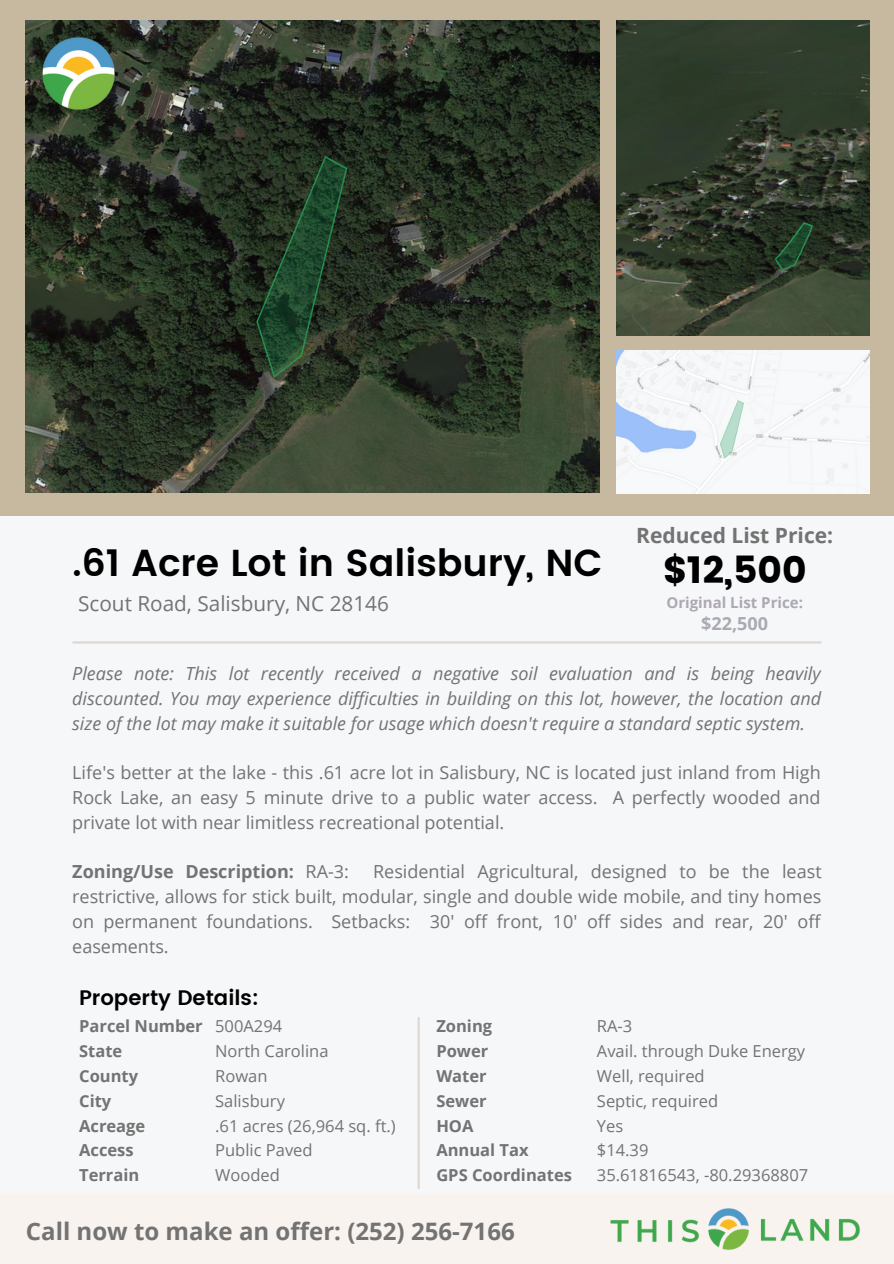
<style>
.page{position:relative;width:894px;height:1264px;background:#fff}
.page>*{position:absolute;margin:0;border:0;box-sizing:border-box;transform-origin:0 0}
.t1{font:600 37.5px "Poppins";color:#000}
.t2{font:37.5px "Poppins";color:#000}
.t3{font:700 24px "Open Sans";color:#737373}
.t4{font:700 21px "Open Sans";color:#737373}
.t5{font:600 21px "Poppins";color:#000}
.t6{font:20.7px "Open Sans";color:#737373}
.t7{font:18px/24.8px "Open Sans";color:#737373;text-align:justify}
.t8{font:italic 18px/24.8px "Open Sans";color:#737373;text-align:justify}
.t9{font:700 18px "Open Sans";color:#737373}
.t10{font:700 18px "Open Sans";color:#aca9b2}
.t11{font:16.5px/24.8px "Open Sans";color:#737373}
.t12{font:700 16.5px/24.8px "Open Sans";color:#737373}
.t13{font:700 15px "Open Sans";color:#aca9b2}
.s1{font-weight:400}
</style>
<div class="page">
<div style="left:0;top:0;width:893px;height:1263px;background:#f6f7f8"></div>
<div style="left:0;top:1193px;width:893px;height:70px;background:#f8f3ef"></div>
<div style="left:0;top:0;width:893px;height:516px;background:#c6b9a0"></div>
<hr style="left:73px;top:641px;width:747px;height:2px;background:#ded8cf">
<img style="left:26px;top:21px;width:573px;height:472px">
<img style="left:616px;top:21px;width:253px;height:314px">
<img style="left:616px;top:350px;width:253px;height:143px">
<img style="left:610px;top:1208px;width:250px;height:42px">
<img style="left:26px;top:21px;width:106px;height:106px">
<hr style="left:417px;top:1018px;width:2px;height:170px;background:#ded8cf">
<h1 class="t1" style="left:73px;top:540px;width:531px">.61 Acre Lot in Salisbury, NC</h1>
<p class="t6" style="left:78px;top:589px;width:312px">Scout Road, Salisbury, NC 28146</p>
<p class="t4" style="left:636px;top:520px;width:198px">Reduced List Price:</p>
<h1 class="t2" style="left:662px;top:547px;width:145px">$12,500</h1>
<p class="t13" style="left:666px;top:592px;width:138px">Original List Price:</p>
<p class="t10" style="left:701px;top:611px;width:68px">$22,500</p>
<p class="t8" style="left:72px;top:660px;width:750px">Please note: This lot recently received a negative soil evaluation and is being heavily discounted. You may experience difficulties in building on this lot, however, the location and size of the lot may make it suitable for usage which doesn't require a standard septic system.</p>
<p class="t7" style="left:72px;top:759px;width:749px">Life's better at the lake - this .61 acre lot in Salisbury, NC is located just inland from High Rock Lake, an easy 5 minute drive to a public water access. A perfectly wooded and private lot with near limitless recreational potential.</p>
<p class="t9" style="left:72px;top:859px;width:278px">Zoning/Use Description: <span class="s1">RA-3:</span></p>
<p class="t7" style="left:72px;top:859px;width:750px;text-indent:301px">Residential Agricultural, designed to be the least restrictive, allows for stick built, modular, single and double wide mobile, and tiny homes on permanent foundations. Setbacks: 30' off front, 10' off sides and rear, 20' off easements.</p>
<p class="t5" style="left:79px;top:985px;width:181px">Property Details:</p>
<p class="t12" style="left:79px;top:1013px;width:125px">Parcel Number<br>State<br>County<br>City<br>Acreage<br>Access<br>Terrain</p>
<p class="t11" style="left:215px;top:1013px;width:182px">500A294<br>North Carolina<br>Rowan<br>Salisbury<br>.61 acres (26,964 sq. ft.)<br>Public Paved<br>Wooded</p>
<p class="t12" style="left:436px;top:1013px;width:137px">Zoning<br>Power<br>Water<br>Sewer<br>HOA<br>Annual Tax<br>GPS Coordinates</p>
<p class="t11" style="left:596px;top:1013px;width:213px">RA-3<br>Avail. through Duke Energy<br>Well, required<br>Septic, required<br>Yes<br>$14.39<br>35.61816543, -80.29368807</p>
<h2 class="t3" style="left:26px;top:1213px;width:490px">Call now to make an offer: (252) 256-7166</h2>
</div>
